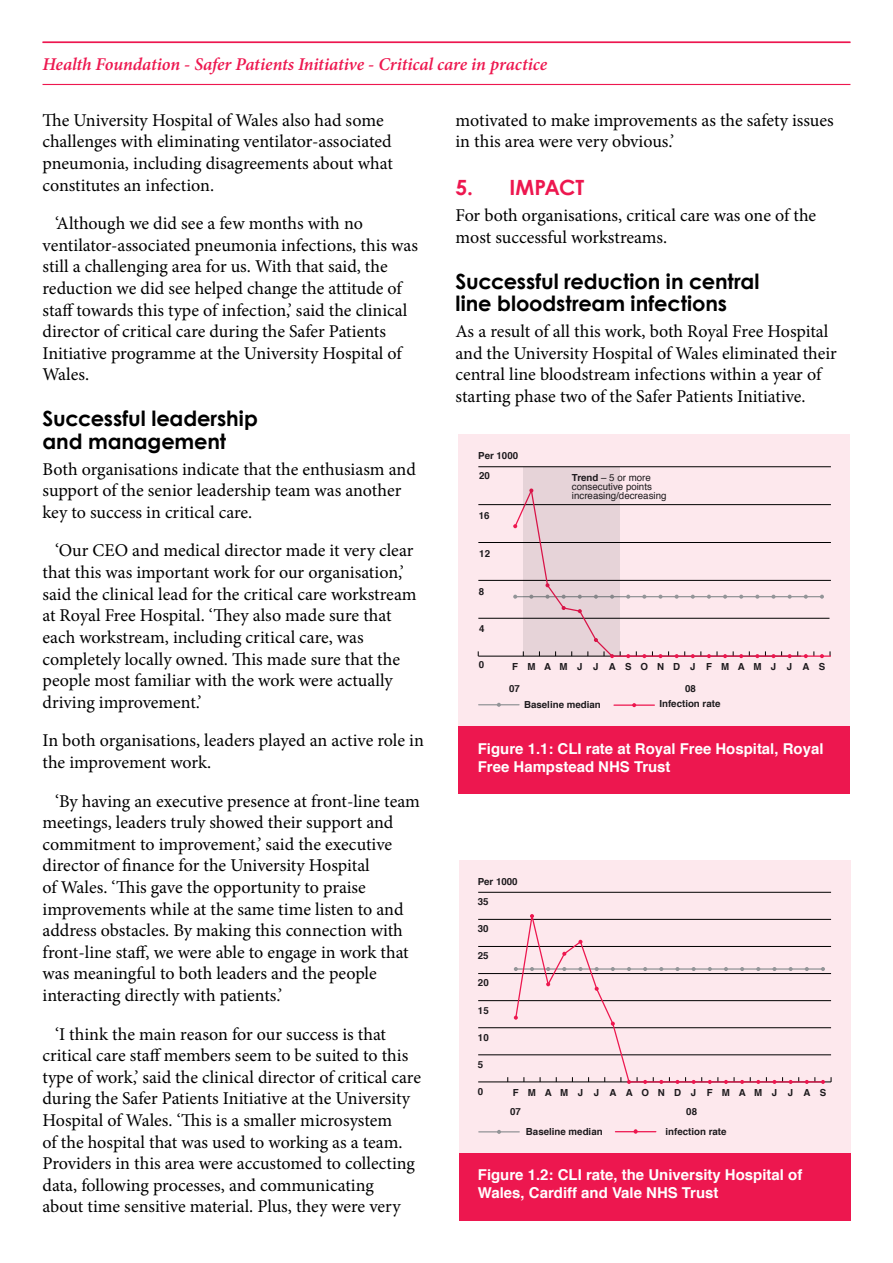
<style>
.page{position:relative;width:893px;height:1263px;background:#fff}
.page>*{position:absolute;margin:0;border:0;box-sizing:border-box;transform-origin:0 0}
.t1{font:700 21px/22.5px "Century Gothic";letter-spacing:-.005em;color:#000}
.t2{font:700 21px "Century Gothic";color:#ed174f}
.t3{font:18px/21.6px "Minion Pro";color:#000}
.t4{font:italic 600 18px "Minion Pro";letter-spacing:-.005em;color:#ed174f}
.t5{font:700 15px/18px "Helvetica";color:#fff}
.t6{font:700 9.75px "Helvetica";color:#1d1a1d}
.t7{font:9.75px/9px "Helvetica";color:#1d1a1d}
.t8{font:700 9.75px "Helvetica";letter-spacing:.94em;color:#1d1a1d}
.s1{font-weight:700}
</style>
<div class="page">
<hr style="left:43px;top:41px;width:807px;height:2px;background:#ed174f">
<hr style="left:43px;top:84px;width:807px;height:1px;background:#ed174f">
<div style="left:459px;top:434px;width:391px;height:297px;background:#fde8ed"></div>
<div style="left:459px;top:726px;width:391px;height:68px;background:#ed174f"></div>
<hr style="left:478px;top:656px;width:323px;height:1px;background:#000">
<hr style="left:478px;top:618px;width:351px;height:1px;background:#000">
<hr style="left:478px;top:580px;width:353px;height:1px;background:#000">
<hr style="left:478px;top:542px;width:353px;height:1px;background:#000">
<hr style="left:478px;top:504px;width:353px;height:1px;background:#000">
<hr style="left:478px;top:466px;width:353px;height:1px;background:#000">
<hr style="left:479px;top:704px;width:40px;height:1px;background:#939598">
<hr style="left:614px;top:704px;width:40px;height:2px;background:#ed174f">
<hr style="left:806px;top:655px;width:24px;height:2px;background:#ed174f">
<svg style="left:513px;top:488px;width:311px;height:170px"></svg>
<svg style="left:524px;top:467px;width:96px;height:188px;background:#dfc9cf"></svg>
<div style="left:459px;top:860px;width:391px;height:298px;background:#fde8ed"></div>
<div style="left:459px;top:1152px;width:391px;height:68px;background:#ed174f"></div>
<hr style="left:478px;top:1082px;width:353px;height:1px;background:#000">
<hr style="left:478px;top:1054px;width:353px;height:1px;background:#000">
<hr style="left:478px;top:1027px;width:353px;height:1px;background:#000">
<hr style="left:478px;top:1000px;width:353px;height:1px;background:#000">
<hr style="left:478px;top:973px;width:353px;height:1px;background:#000">
<hr style="left:478px;top:946px;width:353px;height:1px;background:#000">
<hr style="left:478px;top:919px;width:353px;height:1px;background:#000">
<hr style="left:478px;top:892px;width:353px;height:1px;background:#000">
<hr style="left:479px;top:1131px;width:40px;height:1px;background:#939598">
<hr style="left:615px;top:1131px;width:41px;height:1px;background:#ed174f">
<svg style="left:497px;top:1130px;width:4px;height:4px"></svg>
<svg style="left:634px;top:1129px;width:4px;height:5px"></svg>
<svg style="left:514px;top:914px;width:311px;height:170px"></svg>
<p class="t4" style="left:43px;top:52px;width:506px">Health Foundation - Safer Patients Initiative - Critical care in practice</p>
<p class="t3" style="left:43px;top:109px;width:352px">The University Hospital of Wales also had some challenges with eliminating ventilator-associated pneumonia, including disagreements about what constitutes an infection.</p>
<p class="t3" style="left:43px;top:213px;width:377px;text-indent:13px">‘Although we did see a few months with no ventilator-associated pneumonia infections, this was still a challenging area for us. With that said, the reduction we did see helped change the attitude of staff towards this type of infection,’ said the clinical director of critical care during the Safer Patients Initiative programme at the University Hospital of Wales.</p>
<p class="t1" style="left:43px;top:407px;width:217px">Successful leadership and management</p>
<p class="t3" style="left:43px;top:458px;width:375px">Both organisations indicate that the enthusiasm and support of the senior leadership team was another key to success in critical care.</p>
<p class="t3" style="left:43px;top:540px;width:375px;text-indent:13px">‘Our CEO and medical director made it very clear that this was important work for our organisation,’ said the clinical lead for the critical care workstream at Royal Free Hospital. ‘They also made sure that each workstream, including critical care, was completely locally owned. This made sure that the people most familiar with the work were actually driving improvement.’</p>
<p class="t3" style="left:43px;top:730px;width:383px">In both organisations, leaders played an active role in the improvement work.</p>
<p class="t3" style="left:43px;top:790px;width:379px;text-indent:13px">‘By having an executive presence at front-line team meetings, leaders truly showed their support and commitment to improvement,’ said the executive director of finance for the University Hospital<br>of Wales. ‘This gave the opportunity to praise improvements while at the same time listen to and address obstacles. By making this connection with front-line staff, we were able to engage in work that was meaningful to both leaders and the people interacting directly with patients.’</p>
<p class="t3" style="left:43px;top:1023px;width:380px;text-indent:13px">‘I think the main reason for our success is that critical care staff members seem to be suited to this type of work,’ said the clinical director of critical care during the Safer Patients Initiative at the University Hospital of Wales. ‘This is a smaller microsystem<br>of the hospital that was used to working as a team.<br>Providers in this area were accustomed to collecting data, following processes, and communicating<br>about time sensitive material. Plus, they were very</p>
<p class="t3" style="left:455px;top:109px;width:380px">motivated to make improvements as the safety issues in this area were very obvious.’</p>
<p class="t2" style="left:455px;top:175px;width:104px">5. Impact</p>
<p class="t3" style="left:455px;top:205px;width:362px">For both organisations, critical care was one of the most successful workstreams.</p>
<p class="t1" style="left:455px;top:269px;width:305px">Successful reduction in central line bloodstream infections</p>
<p class="t3" style="left:455px;top:321px;width:383px">As a result of all this work, both Royal Free Hospital and the University Hospital of Wales eliminated their central line bloodstream infections within a year of starting phase two of the Safer Patients Initiative.</p>
<p class="t6" style="left:478px;top:447px;width:41px">Per 1000</p>
<p class="t6" style="left:479px;top:468px;width:12px">20</p>
<p class="t7" style="left:572px;top:473px;width:96px"><span class="s1">Trend</span> – 5 or more consecutive points increasing/decreasing</p>
<p class="t6" style="left:479px;top:507px;width:12px">16</p>
<p class="t6" style="left:479px;top:545px;width:12px">12</p>
<p class="t6" style="left:479px;top:583px;width:7px">8</p>
<p class="t6" style="left:479px;top:621px;width:7px">4</p>
<p class="t6" style="left:479px;top:657px;width:7px">0</p>
<p class="t8" style="left:512px;top:659px;width:314px">FMAMJ JASONDJ FMAMJ JAS</p>
<p class="t6" style="left:509px;top:680px;width:12px">07</p>
<p class="t6" style="left:685px;top:680px;width:12px">08</p>
<p class="t6" style="left:524px;top:697px;width:78px">Baseline median</p>
<p class="t6" style="left:659px;top:696px;width:63px">Infection rate</p>
<p class="t5" style="left:478px;top:740px;width:347px">Figure 1.1: CLI rate at Royal Free Hospital, Royal<br>Free Hampstead NHS Trust</p>
<p class="t6" style="left:478px;top:873px;width:42px">Per 1000</p>
<p class="t6" style="left:478px;top:893px;width:12px">35</p>
<p class="t6" style="left:478px;top:920px;width:12px">30</p>
<p class="t6" style="left:478px;top:948px;width:12px">25</p>
<p class="t6" style="left:478px;top:975px;width:12px">20</p>
<p class="t6" style="left:478px;top:1002px;width:12px">15</p>
<p class="t6" style="left:478px;top:1029px;width:12px">10</p>
<p class="t6" style="left:478px;top:1056px;width:7px">5</p>
<p class="t6" style="left:478px;top:1083px;width:7px">0</p>
<p class="t8" style="left:513px;top:1085px;width:315px">FMAMJ JAAONDJ FMAMJ JAS</p>
<p class="t6" style="left:510px;top:1104px;width:12px">07</p>
<p class="t6" style="left:686px;top:1104px;width:12px">08</p>
<p class="t6" style="left:526px;top:1123px;width:78px">Baseline median</p>
<p class="t6" style="left:665px;top:1124px;width:63px">infection rate</p>
<p class="t5" style="left:478px;top:1166px;width:326px">Figure 1.2: CLI rate, the University Hospital of<br>Wales, Cardiff and Vale NHS Trust</p>
</div>
